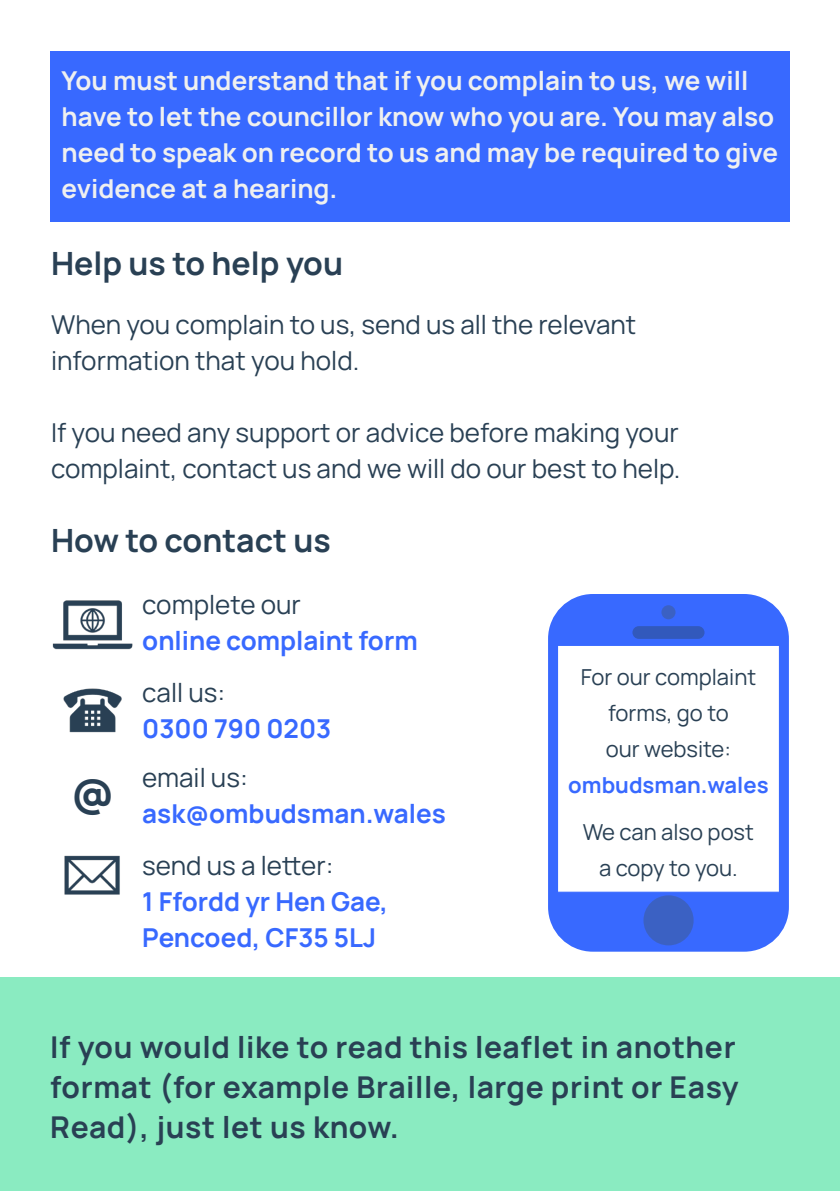
<style>
.page{position:relative;width:840px;height:1191px;background:#fff}
.page>*{position:absolute;margin:0;border:0;box-sizing:border-box;transform-origin:0 0}
.t1{font:700 48px "Manrope";color:#294054}
.t2{font:700 32px "Manrope";color:#294054}
.t3{font:700 30px/40px "Manrope";letter-spacing:.02em;color:#294054;text-align:justify}
.t4{font:26px/36px "Manrope";color:#294054}
.t5{font:700 26px/36px "Manrope";color:#eff0f0}
.t6{font:700 26px "Manrope";color:#3869ff}
.t7{font:22px/36px "Manrope";color:#294054;text-align:center}
.s1{font-weight:700;color:#3869ff}
</style>
<div class="page">
<div style="left:0;top:977px;width:839px;height:214px;background:#8aebc1"></div>
<div style="left:50px;top:51px;width:739px;height:170px;background:#3869ff"></div>
<img style="left:52px;top:600px;width:81px;height:50px">
<img style="left:63px;top:688px;width:59px;height:45px">
<img style="left:64px;top:855px;width:56px;height:40px">
<div style="left:547px;top:594px;width:241px;height:357px;border:10px solid #3869ff;border-radius:40px"></div>
<div style="left:555px;top:602px;width:226px;height:44px;background:#3869ff"></div>
<div style="left:555px;top:891px;width:226px;height:52px;background:#3869ff"></div>
<div style="left:643px;top:895px;width:50px;height:50px;background:#3b61c3;border-radius:50%"></div>
<div style="left:632px;top:626px;width:72px;height:13px;background:#3259bc;border-radius:6px"></div>
<div style="left:661px;top:605px;width:14px;height:14px;background:#3b61c3;border-radius:50%"></div>
<p class="t5" style="left:62px;top:62px;width:717px">You must understand that if you complain to us, we will have to let the councillor know who you are. You may also need to speak on record to us and may be required to give evidence at a hearing.</p>
<h2 class="t2" style="left:51px;top:241px;width:293px">Help us to help you</h2>
<p class="t4" style="left:51px;top:305px;width:586px">When you complain to us, send us all the relevant information that you hold.</p>
<p class="t4" style="left:51px;top:413px;width:630px">If you need any support or advice before making your complaint, contact us and we will do our best to help.</p>
<h2 class="t2" style="left:51px;top:518px;width:281px">How to contact us</h2>
<p class="t1" style="left:71px;top:758px;width:45px">@</p>
<p class="t4" style="left:142px;top:585px;width:160px">complete our</p>
<p class="t6" style="left:142px;top:622px;width:277px">online complaint form</p>
<p class="t4" style="left:142px;top:673px;width:84px">call us:</p>
<p class="t6" style="left:142px;top:710px;width:190px">0300 790 0203</p>
<p class="t4" style="left:142px;top:758px;width:107px">email us:</p>
<p class="t6" style="left:142px;top:794px;width:305px">ask@ombudsman.wales</p>
<p class="t4" style="left:142px;top:846px;width:193px">send us a letter:</p>
<p class="t6" style="left:142px;top:883px;width:247px">1 Ffordd yr Hen Gae,</p>
<p class="t6" style="left:142px;top:919px;width:235px">Pencoed, CF35 5LJ</p>
<p class="t7" style="left:568px;top:658px;width:202px">For our complaint forms, go to<br>our website: <span class="s1">ombudsman.wales</span></p>
<p class="t7" style="left:582px;top:813px;width:172px">We can also post a copy to you.</p>
<p class="t3" style="left:50px;top:1025px;width:689px">If you would like to read this leaflet in another format (for example Braille, large print or Easy Read), just let us know.</p>
</div>
